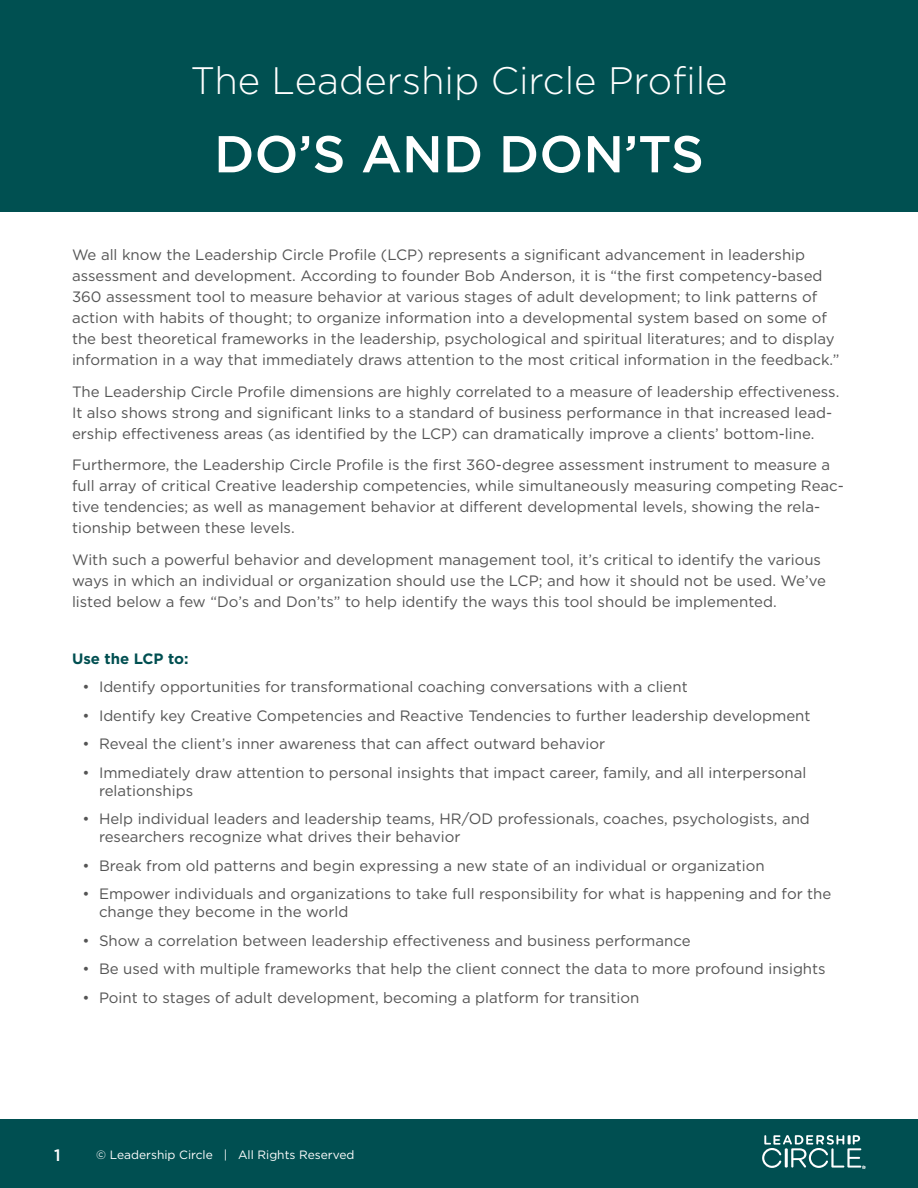
<style>
.page{position:relative;width:918px;height:1188px;background:#fff}
.page>*{position:absolute;margin:0;border:0;box-sizing:border-box;transform-origin:0 0}
.t1{font:500 51.75px "Gotham";color:#fff}
.t2{font:300 38.25px "Gotham";color:#fff}
.t3{font:500 16.5px "Gotham";color:#fff}
.t4{font:15px/21px "Gotham";color:#545454}
.t5{font:700 15px "Gotham";color:#004f51}
.t6{font:12px "Gotham";color:#fff}
</style>
<div class="page">
<div style="left:0;top:1119px;width:918px;height:69px;background:#004f51"></div>
<svg style="left:762px;top:1135px;width:104px;height:34px"></svg>
<div style="left:0;top:0;width:918px;height:212px;background:#005051"></div>
<h2 class="t2" style="left:190px;top:56px;width:539px">The Leadership Circle Profile</h2>
<h1 class="t1" style="left:214px;top:120px;width:491px">DO’S AND DON’TS</h1>
<p class="t4" style="left:72px;top:244px;width:769px">We all know the Leadership Circle Profile (LCP) represents a significant advancement in leadership assessment and development. According to founder Bob Anderson, it is “the first competency-based 360 assessment tool to measure behavior at various stages of adult development; to link patterns of action with habits of thought; to organize information into a developmental system based on some of the best theoretical frameworks in the leadership, psychological and spiritual literatures; and to display information in a way that immediately draws attention to the most critical information in the feedback.”</p>
<p class="t4" style="left:72px;top:381px;width:769px">The Leadership Circle Profile dimensions are highly correlated to a measure of leadership effectiveness.<br>It also shows strong and significant links to a standard of business performance in that increased lead&shy;ership effectiveness areas (as identified by the LCP) can dramatically improve a clients’ bottom-line.</p>
<p class="t4" style="left:72px;top:454px;width:773px">Furthermore, the Leadership Circle Profile is the first 360-degree assessment instrument to measure a full array of critical Creative leadership competencies, while simultaneously measuring competing Reac&shy;tive tendencies; as well as management behavior at different developmental levels, showing the rela&shy;tionship between these levels.</p>
<p class="t4" style="left:72px;top:549px;width:755px">With such a powerful behavior and development management tool, it’s critical to identify the various ways in which an individual or organization should use the LCP; and how it should not be used. We’ve listed below a few “Do’s and Don’ts” to help identify the ways this tool should be implemented.</p>
<p class="t5" style="left:72px;top:649px;width:118px">Use the LCP to:</p>
<p class="t4" style="left:82px;top:676px;width:607px">• Identify opportunities for transformational coaching conversations with a client</p>
<p class="t4" style="left:82px;top:705px;width:730px">• Identify key Creative Competencies and Reactive Tendencies to further leadership development</p>
<p class="t4" style="left:82px;top:733px;width:524px">• Reveal the client’s inner awareness that can affect outward behavior</p>
<p class="t4" style="left:99px;top:763px;width:709px;line-height:18px;text-indent:-16px">• Immediately draw attention to personal insights that impact career, family, and all interpersonal relationships</p>
<p class="t4" style="left:99px;top:810px;width:712px;line-height:18px;text-indent:-16px">• Help individual leaders and leadership teams, HR/OD professionals, coaches, psychologists, and researchers recognize what drives their behavior</p>
<p class="t4" style="left:82px;top:855px;width:684px">• Break from old patterns and begin expressing a new state of an individual or organization</p>
<p class="t4" style="left:99px;top:885px;width:734px;line-height:18px;text-indent:-16px">• Empower individuals and organizations to take full responsibility for what is happening and for the change they become in the world</p>
<p class="t4" style="left:82px;top:930px;width:610px">• Show a correlation between leadership effectiveness and business performance</p>
<p class="t4" style="left:82px;top:958px;width:745px">• Be used with multiple frameworks that help the client connect the data to more profound insights</p>
<p class="t4" style="left:82px;top:987px;width:558px">• Point to stages of adult development, becoming a platform for transition</p>
<p class="t3" style="left:54px;top:1144px;width:8px">1</p>
<p class="t6" style="left:96px;top:1147px;width:260px">© Leadership Circle | All Rights Reserved</p>
</div>
